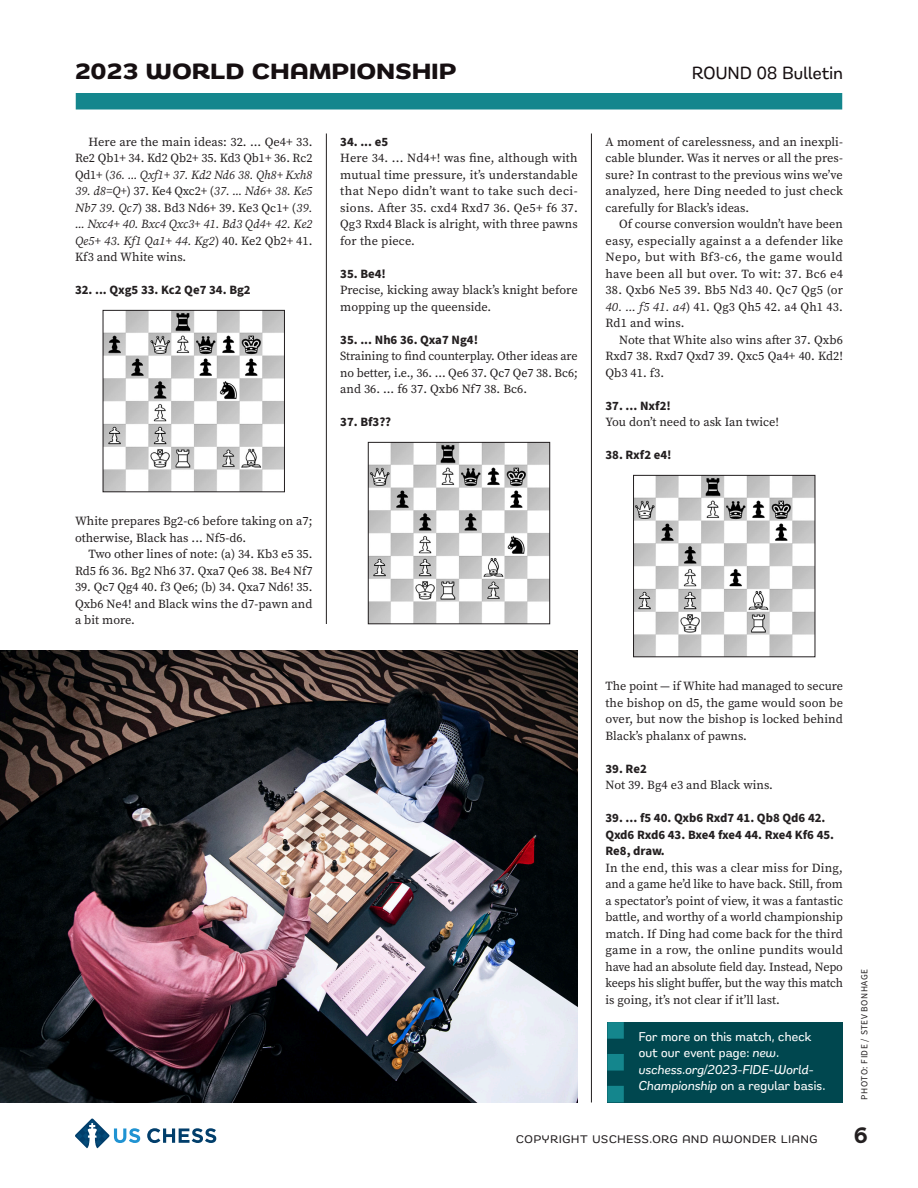
<style>
.page{position:relative;width:918px;height:1188px;background:#fff}
.page>*{position:absolute;margin:0;border:0;box-sizing:border-box;transform-origin:0 0}
.t1{font:700 22.5px "Remora Sans W4";letter-spacing:.02em;color:#160f11}
.t2{font:700 21px "Fenwick Rg";color:#231f20}
.t3{font:500 18px "Remora Sans W2";letter-spacing:.02em;color:#160f11}
.URL_BOX_TEXT_KO{font:500 13.2px/16.5px "Remora Sans W2";letter-spacing:.01em;color:#fff}
.CHESS_MOVES{font:700 12.75px/16.5px "Source Sans Pro";color:#231f20}
.CHESS_MOVES__before{font:700 12.75px "Source Sans Pro";color:#231f20}
.BODY_TEXT__no_indent{font:12.3px/16.5px "Source Serif Pro";color:#231f20;text-align:justify}
.BODY_TEXT__indent{font:12.3px/16.5px "Source Serif Pro";color:#231f20;text-align:justify}
.BODY_TEXT__indent-2{font:italic 12.3px/16.5px "Source Serif Pro";letter-spacing:-.005em;color:#231f20;text-align:justify}
.t4{font:500 11.25px "Remora Sans W3";letter-spacing:.07em;color:#231f20}
.PHOTO_CREDITS_Gutter{font:9.3px "Source Sans Pro";letter-spacing:.05em;color:#231f20}
.s1{font-style:italic}
.s2{font-style:normal}
</style>
<div class="page">
<svg style="left:147px;top:1128px;width:69px;height:15px"></svg>
<svg style="left:75px;top:1119px;width:65px;height:29px"></svg>
<div style="left:76px;top:93px;width:766px;height:17px;background:#14868d"></div>
<hr style="left:591px;top:134px;width:1px;height:968px;background:#231f20">
<hr style="left:326px;top:134px;width:1px;height:490px;background:#231f20">
<img style="left:635px;top:477px;width:178px;height:178px">
<div style="left:633px;top:475px;width:182px;height:182px;border:1px solid #231f20"></div>
<img style="left:370px;top:444px;width:178px;height:178px">
<div style="left:368px;top:442px;width:182px;height:182px;border:1px solid #231f20"></div>
<img style="left:105px;top:312px;width:178px;height:178px">
<div style="left:103px;top:310px;width:182px;height:182px;border:1px solid #231f20"></div>
<img style="left:0;top:650px;width:578px;height:452px">
<div style="left:607px;top:1022px;width:236px;height:80px;background:#00474f"></div>
<div style="left:607px;top:1022px;width:17px;height:17px;background:#14868d"></div>
<div style="left:607px;top:1054px;width:17px;height:17px;background:#14868d"></div>
<div style="left:607px;top:1086px;width:17px;height:16px;background:#14868d"></div>
<h1 class="t1" style="left:75px;top:57px;width:383px">2023 WORLD CHAMPIONSHIP</h1>
<h3 class="t3" style="left:692px;top:61px;width:152px">ROUND 08 Bulletin</h3>
<p class="BODY_TEXT__indent" style="left:75px;top:133px;width:239px;text-indent:14px">Here are the main ideas: 32. ... Qe4+ 33.<br>Re2 Qb1+ 34. Kd2 Qb2+ 35. Kd3 Qb1+ 36. Rc2<br>Qd1+ (<span class="s1">36. ... Qxf1+ 37. Kd2 Nd6 38. Qh8+ Kxh8</span></p>
<p class="BODY_TEXT__indent-2" style="left:75px;top:183px;width:239px">39. d8=Q+<span class="s2">) 37. Ke4 Qxc2+ (</span>37. ... Nd6+ 38. Ke5<br>Nb7 39. Qc7<span class="s2">) 38. Bd3 Nd6+ 39. Ke3 Qc1+ (</span>39. ... Nxc4+ 40. Bxc4 Qxc3+ 41. Bd3 Qd4+ 42. Ke2<br>Qe5+ 43. Kf1 Qa1+ 44. Kg2<span class="s2">) 40. Ke2 Qb2+ 41.<br>Kf3 and White wins.</span></p>
<p class="CHESS_MOVES__before" style="left:75px;top:281px;width:177px">32. ... Qxg5 33. Kc2 Qe7 34. Bg2</p>
<p class="BODY_TEXT__no_indent" style="left:75px;top:513px;width:239px">White prepares Bg2-c6 before taking on a7; otherwise, Black has ... Nf5-d6.</p>
<p class="BODY_TEXT__indent" style="left:75px;top:546px;width:239px;text-align:right">Two other lines of note: (a) 34. Kb3 e5 35.<br>Rd5 f6 36. Bg2 Nh6 37. Qxa7 Qe6 38. Be4 Nf7</p>
<p class="BODY_TEXT__indent" style="left:75px;top:579px;width:239px">39. Qc7 Qg4 40. f3 Qe6; (b) 34. Qxa7 Nd6! 35.<br>Qxb6 Ne4! and Black wins the d7-pawn and a bit more.</p>
<p class="CHESS_MOVES" style="left:340px;top:133px;width:49px">34. ... e5</p>
<p class="BODY_TEXT__no_indent" style="left:340px;top:150px;width:239px">Here 34. ... Nd4+! was fine, although with mutual time pressure, it’s understandable that Nepo didn’t want to take such deci&shy;sions. After 35. cxd4 Rxd7 36. Qe5+ f6 37.<br>Qg3 Rxd4 Black is alright, with three pawns for the piece.</p>
<p class="CHESS_MOVES" style="left:340px;top:265px;width:47px">35. Be4!</p>
<p class="BODY_TEXT__no_indent" style="left:340px;top:282px;width:239px">Precise, kicking away black’s knight before mopping up the queenside.</p>
<p class="CHESS_MOVES" style="left:340px;top:331px;width:139px">35. ... Nh6 36. Qxa7 Ng4!</p>
<p class="BODY_TEXT__no_indent" style="left:340px;top:348px;width:239px">Straining to find counterplay. Other ideas are no better, i.e., 36. ... Qe6 37. Qc7 Qe7 38. Bc6; and 36. ... f6 37. Qxb6 Nf7 38. Bc6.</p>
<p class="CHESS_MOVES__before" style="left:340px;top:413px;width:53px">37. Bf3??</p>
<p class="BODY_TEXT__no_indent" style="left:606px;top:133px;width:239px">A moment of carelessness, and an inexpli&shy;cable blunder. Was it nerves or all the pres&shy;sure? In contrast to the previous wins we’ve analyzed, here Ding needed to just check carefully for Black’s ideas.</p>
<p class="BODY_TEXT__indent" style="left:606px;top:216px;width:239px;text-indent:14px">Of course conversion wouldn’t have been easy, especially against a a defender like Nepo, but with Bf3-c6, the game would have been all but over. To wit: 37. Bc6 e4</p>
<p class="BODY_TEXT__indent" style="left:606px;top:282px;width:239px">38. Qxb6 Ne5 39. Bb5 Nd3 40. Qc7 Qg5 (or</p>
<p class="BODY_TEXT__indent" style="left:606px;top:298px;width:239px"><span class="s1">40. ... f5 41. a4</span>) 41. Qg3 Qh5 42. a4 Qh1 43.<br>Rd1 and wins.</p>
<p class="BODY_TEXT__indent" style="left:606px;top:331px;width:239px;text-indent:14px">Note that White also wins after 37. Qxb6<br>Rxd7 38. Rxd7 Qxd7 39. Qxc5 Qa4+ 40. Kd2!<br>Qb3 41. f3.</p>
<p class="CHESS_MOVES" style="left:606px;top:397px;width:67px">37. ... Nxf2!</p>
<p class="BODY_TEXT__no_indent" style="left:606px;top:414px;width:175px">You don’t need to ask Ian twice!</p>
<p class="CHESS_MOVES__before" style="left:606px;top:446px;width:68px">38. Rxf2 e4!</p>
<p class="BODY_TEXT__no_indent" style="left:606px;top:678px;width:239px">The point — if White had managed to secure the bishop on d5, the game would soon be over, but now the bishop is locked behind Black’s phalanx of pawns.</p>
<p class="CHESS_MOVES" style="left:606px;top:760px;width:43px">39. Re2</p>
<p class="BODY_TEXT__no_indent" style="left:606px;top:777px;width:169px">Not 39. Bg4 e3 and Black wins.</p>
<p class="CHESS_MOVES" style="left:606px;top:810px;width:230px">39. ... f5 40. Qxb6 Rxd7 41. Qb8 Qd6 42.<br>Qxd6 Rxd6 43. Bxe4 fxe4 44. Rxe4 Kf6 45.<br>Re8, draw.</p>
<p class="BODY_TEXT__no_indent" style="left:606px;top:859px;width:239px">In the end, this was a clear miss for Ding, and a game he’d like to have back. Still, from a spectator’s point of view, it was a fantastic battle, and worthy of a world championship match. If Ding had come back for the third game in a row, the online pundits would have had an absolute field day. Instead, Nepo keeps his slight buffer, but the way this match is going, it’s not clear if it’ll last.</p>
<p class="URL_BOX_TEXT_KO" style="left:639px;top:1028px;width:188px">For more on this match, check out our event page: <span class="s1">new. uschess.org/2023-FIDE-World-<br>Championship</span> on a regular basis.</p>
<p class="PHOTO_CREDITS_Gutter" style="left:858px;top:1100px;width:132px;rotate:-90deg">PHOTO: FIDE / STEV BONHAGE</p>
<p class="t4" style="left:516px;top:1132px;width:303px">COPYRIGHT USCHESS.ORG AND AWONDER LIANG</p>
<h2 class="t2" style="left:854px;top:1123px;width:16px">6</h2>
</div>
